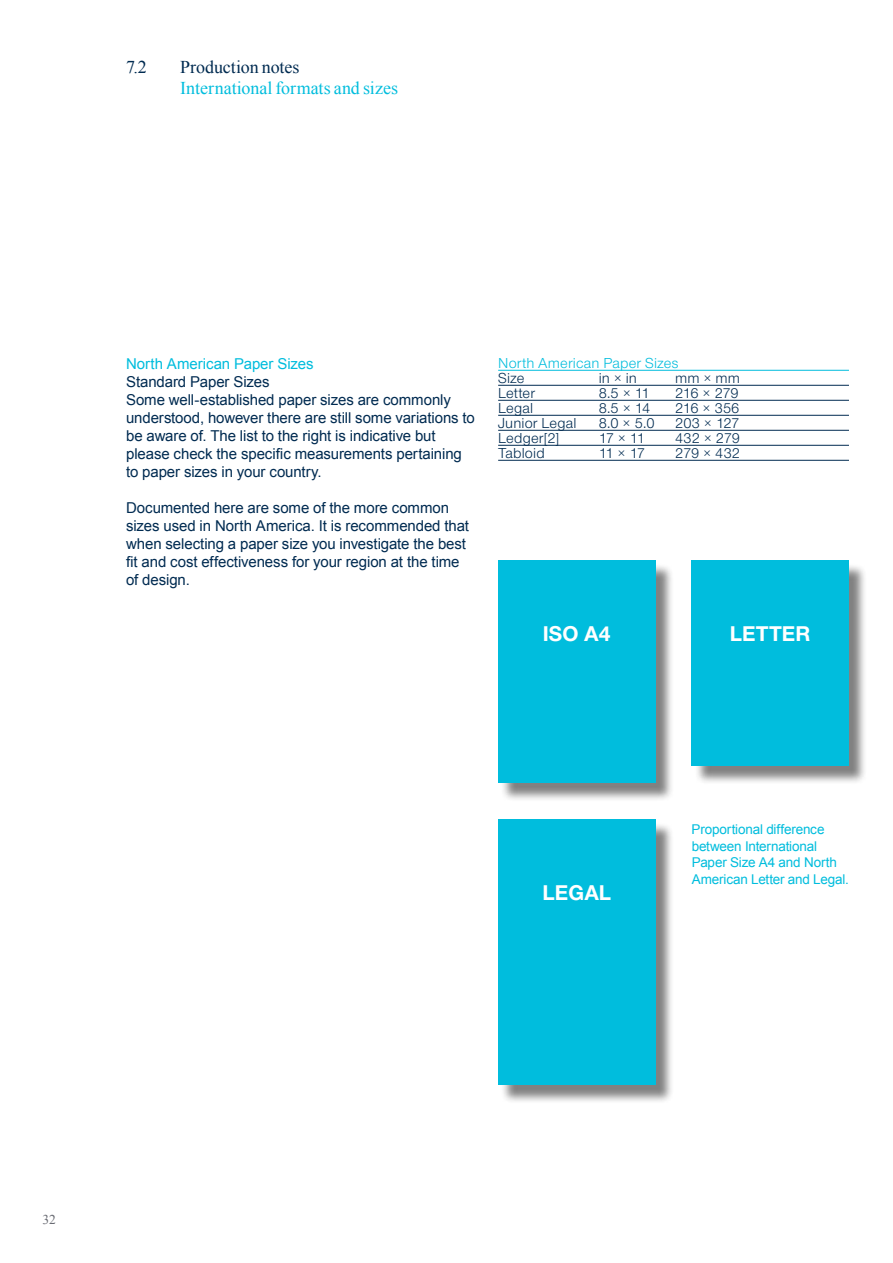
<style>
.page{position:relative;width:893px;height:1263px;background:#fff}
.page>*{position:absolute;margin:0;border:0;box-sizing:border-box;transform-origin:0 0}
.t1{font:700 22.2px "Nimbus San Nov";color:#fff}
.t2{font:18px "Times New Roman";color:#00bddd}
.t3{font:18px "Times New Roman";color:#002b51}
.t4{font:15px/18px "Arial";letter-spacing:-.005em;color:#002b51}
.t5{font:15px "Nimbus San Nov";letter-spacing:.005em;color:#002b51}
.t6{font:15px "Arial";letter-spacing:-.005em;color:#00bddd}
.t7{font:15px "Nimbus San Nov";letter-spacing:.01em;color:#00bddd}
.t8{font:13.5px/16.5px "Arial";letter-spacing:-.01em;color:#00bddd}
.t9{font:13.5px "Times New Roman";color:#696b73}
</style>
<div class="page">
<hr style="left:498px;top:370px;width:351px;height:1px;background:#00bddd">
<hr style="left:498px;top:385px;width:351px;height:1px;background:#002b51">
<hr style="left:498px;top:400px;width:351px;height:1px;background:#002b51">
<hr style="left:498px;top:415px;width:351px;height:1px;background:#002b51">
<hr style="left:498px;top:430px;width:351px;height:1px;background:#002b51">
<hr style="left:498px;top:445px;width:351px;height:1px;background:#002b51">
<hr style="left:498px;top:460px;width:351px;height:1px;background:#002b51">
<div style="left:500px;top:822px;width:174px;height:282px;background:#000;opacity:.5"></div>
<div style="left:498px;top:820px;width:158px;height:265px;background:#00bddd"></div>
<div style="left:500px;top:563px;width:174px;height:239px;background:#000;opacity:.5"></div>
<div style="left:498px;top:561px;width:158px;height:222px;background:#00bddd"></div>
<div style="left:694px;top:563px;width:174px;height:221px;background:#000;opacity:.5"></div>
<div style="left:691px;top:561px;width:158px;height:205px;background:#00bddd"></div>
<p class="t3" style="left:126px;top:55px;width:22px">7.2</p>
<p class="t3" style="left:180px;top:55px;width:121px">Production notes</p>
<p class="t2" style="left:180px;top:76px;width:220px">International formats and sizes</p>
<p class="t6" style="left:126px;top:354px;width:189px">North American Paper Sizes</p>
<p class="t4" style="left:126px;top:373px;width:350px">Standard Paper Sizes<br>Some well-established paper sizes are commonly understood, however there are still some variations to be aware of. The list to the right is indicative but please check the specific measurements pertaining to paper sizes in your country.</p>
<p class="t4" style="left:126px;top:499px;width:345px">Documented here are some of the more common sizes used in North America. It is recommended that when selecting a paper size you investigate the best fit and cost effectiveness for your region at the time of design.</p>
<p class="t7" style="left:498px;top:354px;width:182px">North American Paper Sizes</p>
<p class="t5" style="left:498px;top:369px;width:28px">Size</p>
<p class="t5" style="left:599px;top:369px;width:40px">in × in</p>
<p class="t5" style="left:675px;top:369px;width:66px">mm × mm</p>
<p class="t5" style="left:498px;top:384px;width:38px">Letter</p>
<p class="t5" style="left:599px;top:384px;width:53px">8.5 × 11</p>
<p class="t5" style="left:675px;top:384px;width:65px">216 × 279</p>
<p class="t5" style="left:498px;top:399px;width:37px">Legal</p>
<p class="t5" style="left:599px;top:399px;width:53px">8.5 × 14</p>
<p class="t5" style="left:675px;top:399px;width:66px">216 × 356</p>
<p class="t5" style="left:498px;top:414px;width:80px">Junior Legal</p>
<p class="t5" style="left:599px;top:414px;width:58px">8.0 × 5.0</p>
<p class="t5" style="left:675px;top:414px;width:66px">203 × 127</p>
<p class="t5" style="left:498px;top:429px;width:63px">Ledger[2]</p>
<p class="t5" style="left:599px;top:429px;width:48px">17 × 11</p>
<p class="t5" style="left:675px;top:429px;width:66px">432 × 279</p>
<p class="t5" style="left:498px;top:444px;width:48px">Tabloid</p>
<p class="t5" style="left:599px;top:444px;width:48px">11 × 17</p>
<p class="t5" style="left:675px;top:444px;width:66px">279 × 432</p>
<h1 class="t1" style="left:543px;top:620px;width:70px">ISO A4</h1>
<h1 class="t1" style="left:730px;top:620px;width:82px">LETTER</h1>
<h1 class="t1" style="left:542px;top:879px;width:70px">LEGAL</h1>
<p class="t8" style="left:692px;top:821px;width:159px">Proportional difference between International<br>Paper Size A4 and North<br>American Letter and Legal.</p>
<p class="t9" style="left:42px;top:1210px;width:15px">32</p>
</div>
